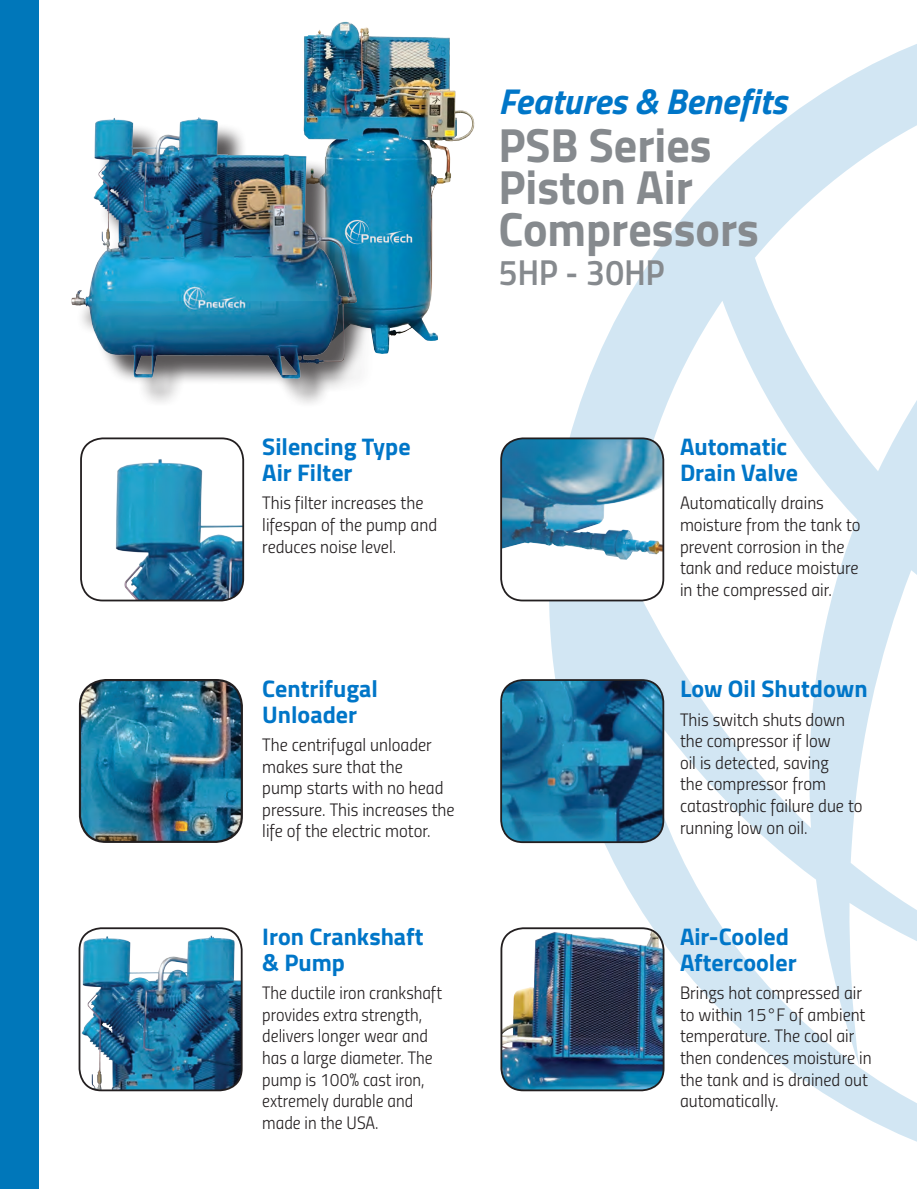
<style>
.page{position:relative;width:917px;height:1189px;background:#fff}
.page>*{position:absolute;margin:0;border:0;box-sizing:border-box;transform-origin:0 0}
.Gray_Internal_Header{font:700 48px/42px "Titillium";color:#868a8e;scale:.96 1}
.Blue_Internal_Headli{font:italic 700 36px "Titillium";color:#0076c8}
.Gray_Internal_Sub_He{font:36px "Titillium Semibold Upright";color:#868a8e;scale:.96 1}
.Features_Header{font:700 24px/25.5px "Titillium";color:#0076c8}
.Features_Text{font:18px/21.6px "Titillium Light Upright";color:#231f20}
</style>
<div class="page">
<svg style="left:549px;top:44px;width:367px;height:1097px"></svg>
<div style="left:0;top:0;width:38px;height:1189px;background:#0077ba"></div>
<img style="left:81px;top:459px;width:162px;height:141px">
<div style="left:80px;top:437px;width:164px;height:164px;border:2px solid #231f20;border-radius:22px"></div>
<img style="left:80px;top:680px;width:162px;height:162px">
<div style="left:79px;top:679px;width:164px;height:164px;border:2px solid #231f20;border-radius:26px"></div>
<div style="left:501px;top:438px;width:162px;height:162px;background:#fff;border-radius:22px"></div>
<img style="left:501px;top:438px;width:162px;height:152px">
<div style="left:500px;top:437px;width:164px;height:164px;border:2px solid #231f20;border-radius:22px"></div>
<img style="left:79px;top:934px;width:163px;height:156px">
<div style="left:79px;top:927px;width:163px;height:164px;border:2px solid #231f20;border-radius:22px"></div>
<img style="left:501px;top:680px;width:162px;height:162px">
<div style="left:500px;top:679px;width:164px;height:164px;border:2px solid #231f20;border-radius:22px"></div>
<img style="left:503px;top:928px;width:160px;height:162px">
<div style="left:500px;top:927px;width:164px;height:164px;border:2px solid #231f20;border-radius:22px"></div>
<img style="left:304px;top:22px;width:171px;height:332px">
<div style="left:76px;top:123px;width:310px;height:284px;background:#231f20;opacity:.75"></div>
<img style="left:71px;top:117px;width:292px;height:262px">
<p class="Blue_Internal_Headli" style="left:498px;top:73px;width:290px">Features &amp; Benefits</p>
<p class="Gray_Internal_Header" style="left:498px;top:122px;width:224px">PSB Series</p>
<p class="Gray_Internal_Header" style="left:498px;top:164px;width:273px">Piston Air<br>Compressors</p>
<p class="Gray_Internal_Sub_He" style="left:498px;top:245px;width:175px">5HP - 30HP</p>
<p class="Features_Header" style="left:262px;top:433px;width:150px">Silencing Type<br>Air Filter</p>
<p class="Features_Text" style="left:262px;top:491px;width:176px">This filter increases the lifespan of the pump and reduces noise level.</p>
<p class="Features_Header" style="left:262px;top:675px;width:117px">Centrifugal<br>Unloader</p>
<p class="Features_Text" style="left:262px;top:733px;width:194px">The centrifugal unloader makes sure that the<br>pump starts with no head pressure. This increases the life of the electric motor.</p>
<p class="Features_Header" style="left:262px;top:923px;width:163px">Iron Crankshaft &amp; Pump</p>
<p class="Features_Text" style="left:262px;top:981px;width:181px">The ductile iron crankshaft provides extra strength, delivers longer wear and has a large diameter. The pump is 100% cast iron, extremely durable and made in the USA.</p>
<p class="Features_Header" style="left:680px;top:433px;width:119px">Automatic<br>Drain Valve</p>
<p class="Features_Text" style="left:680px;top:491px;width:182px">Automatically drains moisture from the tank to prevent corrosion in the tank and reduce moisture in the compressed air.</p>
<p class="Features_Header" style="left:680px;top:675px;width:189px">Low Oil Shutdown</p>
<p class="Features_Text" style="left:680px;top:707px;width:184px">This switch shuts down the compressor if low<br>oil is detected, saving<br>the compressor from catastrophic failure due to running low on oil.</p>
<p class="Features_Header" style="left:680px;top:923px;width:118px">Air-Cooled<br>Aftercooler</p>
<p class="Features_Text" style="left:680px;top:981px;width:193px">Brings hot compressed air to within 15°F of ambient temperature. The cool air then condences moisture in the tank and is drained out automatically.</p>
</div>
